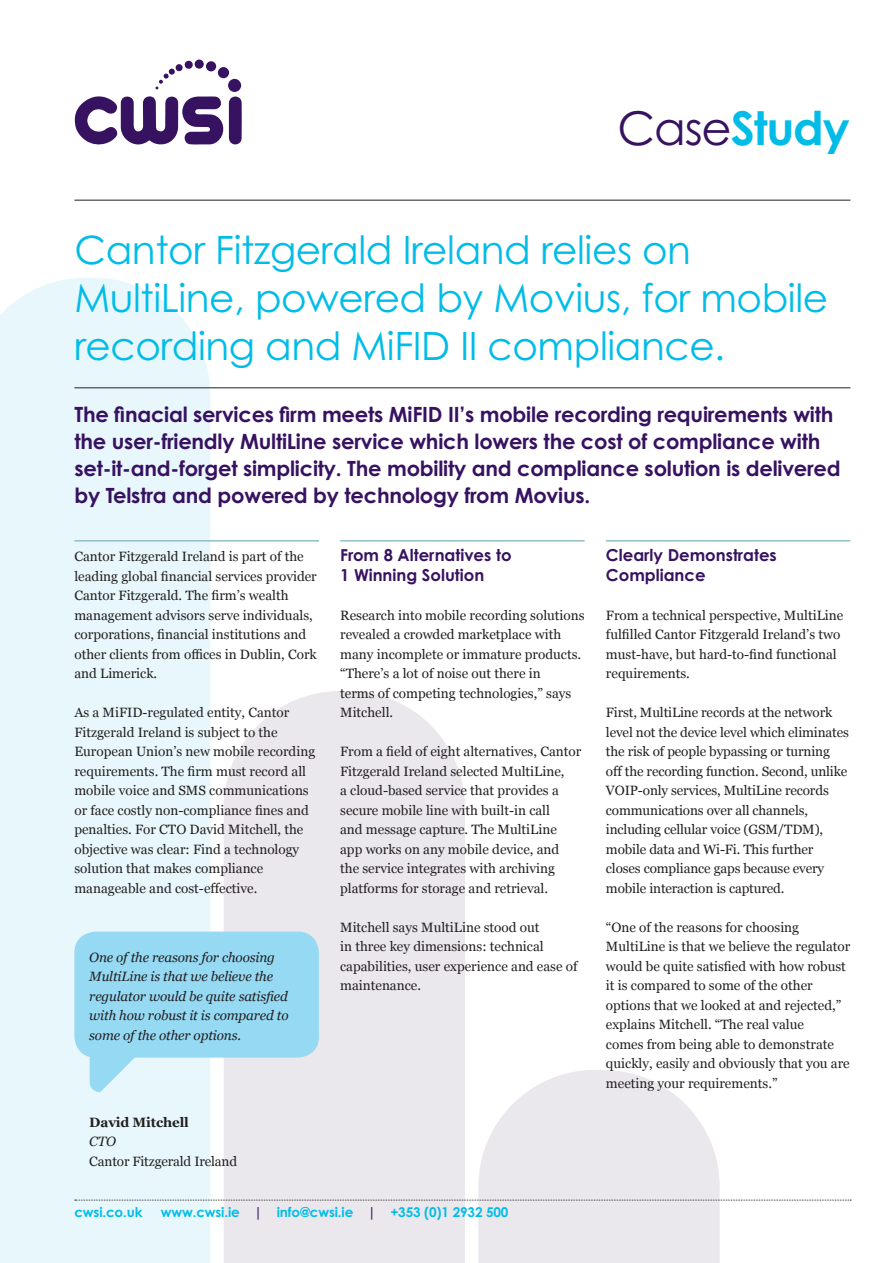
<style>
.page{position:relative;width:893px;height:1263px;background:#fff}
.page>*{position:absolute;margin:0;border:0;box-sizing:border-box;transform-origin:0 0}
.t1{font:700 46.5px "Century Gothic";letter-spacing:-.025em;color:#02bce8}
.t2{font:39px/48px "Century Gothic";letter-spacing:-.01em;color:#02bce8}
.t3{font:700 21px/27px "Century Gothic";letter-spacing:-.01em;color:#371260}
.t4{font:700 16.5px/19.5px "Century Gothic";color:#371260}
.t5{font:13.5px/19.5px "Georgia";color:#231f20}
.t6{font:italic 13.5px/19.5px "Georgia";letter-spacing:-.01em;color:#231f20}
.t7{font:700 13.5px "Century Gothic";letter-spacing:-.01em;color:#02bce8}
.t8{font:700 13.5px "Georgia";letter-spacing:-.01em;color:#231f20}
.s1{font-weight:400;color:#371260}
.s2{color:#371260}
</style>
<div class="page">
<svg style="left:478px;top:1070px;width:242px;height:193px;fill:#ebe8ed"></svg>
<div style="left:224px;top:691px;width:241px;height:572px;background:#ebe8ed"></div>
<div style="left:0;top:278px;width:210px;height:985px;background:#e8f7fc"></div>
<div style="left:228px;top:79px;width:13px;height:13px;background:#371260;border-radius:50%"></div>
<div style="left:218px;top:67px;width:11px;height:11px;background:#371260;border-radius:50%"></div>
<div style="left:206px;top:61px;width:10px;height:10px;background:#371260;border-radius:50%"></div>
<div style="left:195px;top:60px;width:9px;height:9px;background:#371260;border-radius:50%"></div>
<svg style="left:155px;top:60px;width:38px;height:29px"></svg>
<svg style="left:74px;top:96px;width:168px;height:49px"></svg>
<hr style="left:74px;top:200px;width:776px;height:1px;background:#231f20">
<svg style="left:75px;top:1200px;width:776px;height:1px"></svg>
<hr style="left:74px;top:387px;width:776px;height:1px;background:#231f20">
<hr style="left:74px;top:540px;width:245px;height:2px;background:#91bdcb">
<hr style="left:340px;top:540px;width:245px;height:2px;background:#91bdcb">
<hr style="left:606px;top:540px;width:244px;height:2px;background:#91bdcb">
<svg style="left:90px;top:1056px;width:48px;height:36px;background:#b8e5f6"></svg>
<div style="left:74px;top:932px;width:245px;height:125px;background:#95d9f3;border-radius:21px"></div>
<h1 class="t1" style="left:617px;top:100px;width:234px"><span class="s1">Case</span>Study</h1>
<h2 class="t2" style="left:74px;top:226px;width:755px">Cantor Fitzgerald Ireland relies on<br>MultiLine, powered by Movius, for mobile recording and MiFID II compliance.</h2>
<p class="t3" style="left:74px;top:401px;width:768px">The finacial services firm meets MiFID II’s mobile recording requirements with the user-friendly MultiLine service which lowers the cost of compliance with set-it-and-forget simplicity. The mobility and compliance solution is delivered by Telstra and powered by technology from Movius.</p>
<p class="t5" style="left:74px;top:546px;width:244px">Cantor Fitzgerald Ireland is part of the leading global financial services provider Cantor Fitzgerald. The firm’s wealth management advisors serve individuals, corporations, financial institutions and other clients from offices in Dublin, Cork and Limerick.</p>
<p class="t5" style="left:74px;top:702px;width:242px">As a MiFID-regulated entity, Cantor Fitzgerald Ireland is subject to the European Union’s new mobile recording requirements. The firm must record all mobile voice and SMS communications or face costly non-compliance fines and penalties. For CTO David Mitchell, the objective was clear: Find a technology solution that makes compliance manageable and cost-effective.</p>
<p class="t6" style="left:89px;top:947px;width:201px">One of the reasons for choosing<br>MultiLine is that we believe the regulator would be quite satisfied with how robust it is compared to some of the other options.</p>
<p class="t4" style="left:340px;top:545px;width:173px">From 8 Alternatives to<br>1 Winning Solution</p>
<p class="t5" style="left:340px;top:605px;width:246px">Research into mobile recording solutions revealed a crowded marketplace with many incomplete or immature products. “There’s a lot of noise out there in<br>terms of competing technologies,” says Mitchell.</p>
<p class="t5" style="left:340px;top:741px;width:243px">From a field of eight alternatives, Cantor Fitzgerald Ireland selected MultiLine,<br>a cloud-based service that provides a secure mobile line with built-in call<br>and message capture. The MultiLine app works on any mobile device, and the service integrates with archiving platforms for storage and retrieval.</p>
<p class="t5" style="left:340px;top:916px;width:239px">Mitchell says MultiLine stood out<br>in three key dimensions: technical capabilities, user experience and ease of maintenance.</p>
<p class="t8" style="left:89px;top:1112px;width:101px">David Mitchell</p>
<p class="t6" style="left:89px;top:1131px;width:28px">CTO</p>
<p class="t5" style="left:89px;top:1151px;width:149px">Cantor Fitzgerald Ireland</p>
<p class="t7" style="left:74px;top:1204px;width:70px">cwsi.co.uk</p>
<p class="t7" style="left:161px;top:1204px;width:349px">www.cwsi.ie <span class="s2">|</span> info@cwsi.ie <span class="s2">|</span> +353 (0)1 2932 500</p>
<p class="t4" style="left:606px;top:545px;width:172px">Clearly Demonstrates<br>Compliance</p>
<p class="t5" style="left:606px;top:605px;width:239px">From a technical perspective, MultiLine fulfilled Cantor Fitzgerald Ireland’s two must-have, but hard-to-find functional requirements.</p>
<p class="t5" style="left:606px;top:702px;width:245px">First, MultiLine records at the network level not the device level which eliminates the risk of people bypassing or turning off the recording function. Second, unlike VOIP-only services, MultiLine records communications over all channels, including cellular voice (GSM/TDM), mobile data and Wi-Fi. This further closes compliance gaps because every mobile interaction is captured.</p>
<p class="t5" style="left:606px;top:916px;width:246px">“One of the reasons for choosing MultiLine is that we believe the regulator would be quite satisfied with how robust it is compared to some of the other options that we looked at and rejected,” explains Mitchell. “The real value<br>comes from being able to demonstrate quickly, easily and obviously that you are meeting your requirements.”</p>
</div>
